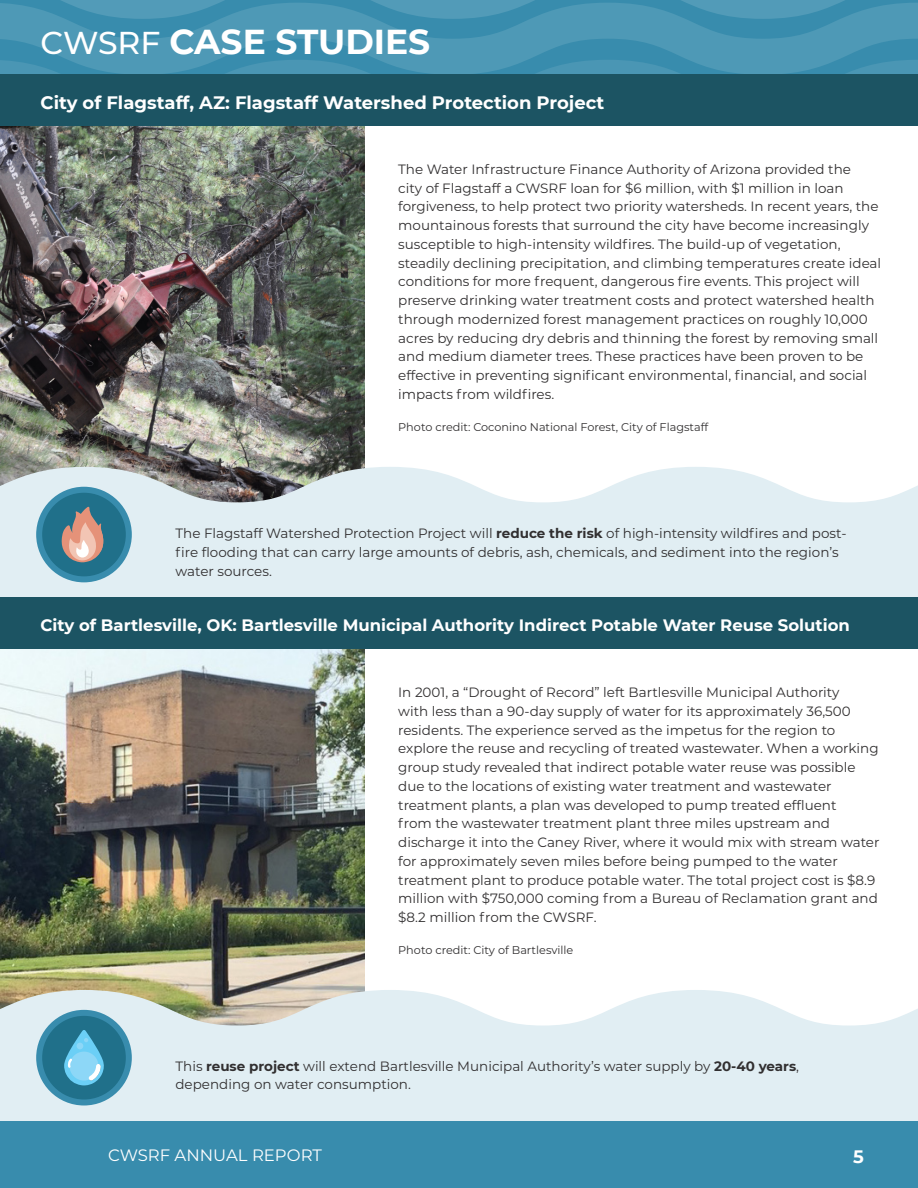
<style>
.page{position:relative;width:918px;height:1188px;background:#fff}
.page>*{position:absolute;margin:0;border:0;box-sizing:border-box;transform-origin:0 0}
.t1{font:700 34.5px "Montserrat";color:#fff}
.t2{font:700 18px "Montserrat";color:#fff}
.t3{font:700 16.5px "Montserrat";color:#fff}
.t4{font:16.5px "Montserrat";color:#fff}
.Case_Study{font:13.5px/18.8px "Montserrat";color:#312f30}
.Case_Study-2{font:11.25px "Montserrat";color:#312f30}
.s1{font-weight:500;font-size:31.5px}
.s2{font-weight:700}
</style>
<div class="page">
<hr style="left:917px;top:648px;width:1px;height:378px;background:#3870b5">
<img style="left:0;top:126px;width:364px;height:341px">
<img style="left:0;top:649px;width:364px;height:341px">
<hr style="left:917px;top:126px;width:1px;height:378px;background:#3870b5">
<svg style="left:104px;top:467px;width:813px;height:37px;fill:#e1eef3"></svg>
<svg style="left:104px;top:990px;width:813px;height:37px;fill:#e1eef3"></svg>
<svg style="left:917px;top:467px;width:1px;height:37px"></svg>
<svg style="left:0;top:0;width:918px;height:3px;background:#4593b2"></svg>
<svg style="left:0;top:3px;width:918px;height:57px;background:#4694b3"></svg>
<svg style="left:0;top:60px;width:918px;height:14px;background:#4593b2"></svg>
<div style="left:0;top:1120px;width:918px;height:68px;background:#388cad"></div>
<div style="left:0;top:74px;width:918px;height:52px;background:#1c5463"></div>
<div style="left:0;top:597px;width:918px;height:52px;background:#1c5463"></div>
<div style="left:0;top:504px;width:918px;height:93px;background:#e1eef3"></div>
<div style="left:0;top:1027px;width:918px;height:93px;background:#e1eef3"></div>
<svg style="left:917px;top:990px;width:1px;height:37px"></svg>
<svg style="left:39px;top:1013px;width:90px;height:89px;background:#23748f"></svg>
<div style="left:36px;top:1010px;width:96px;height:96px;border:6px solid #388cad;border-radius:50%"></div>
<div style="left:39px;top:490px;width:90px;height:89px;background:#20708a;border-radius:50%"></div>
<div style="left:36px;top:487px;width:96px;height:95px;border:6px solid #388cad;border-radius:50%"></div>
<svg style="left:0;top:990px;width:104px;height:95px"></svg>
<svg style="left:0;top:467px;width:104px;height:95px"></svg>
<p class="t1" style="left:40px;top:17px;width:391px"><span class="s1">CWSRF</span> CASE STUDIES</p>
<p class="t2" style="left:40px;top:89px;width:565px">City of Flagstaff, AZ: Flagstaff Watershed Protection Project</p>
<p class="Case_Study" style="left:398px;top:159px;width:484px">The Water Infrastructure Finance Authority of Arizona provided the<br>city of Flagstaff a CWSRF loan for $6 million, with $1 million in loan forgiveness, to help protect two priority watersheds. In recent years, the mountainous forests that surround the city have become increasingly susceptible to high-intensity wildfires. The build-up of vegetation, steadily declining precipitation, and climbing temperatures create ideal conditions for more frequent, dangerous fire events. This project will preserve drinking water treatment costs and protect watershed health through modernized forest management practices on roughly 10,000 acres by reducing dry debris and thinning the forest by removing small and medium diameter trees. These practices have been proven to be effective in preventing significant environmental, financial, and social impacts from wildfires.</p>
<p class="Case_Study-2" style="left:398px;top:419px;width:312px">Photo credit: Coconino National Forest, City of Flagstaff</p>
<p class="Case_Study" style="left:176px;top:524px;width:673px">The Flagstaff Watershed Protection Project will <span class="s2">reduce the risk</span> of high-intensity wildfires and post&shy;fire flooding that can carry large amounts of debris, ash, chemicals, and sediment into the region’s water sources.</p>
<p class="t3" style="left:40px;top:613px;width:811px">City of Bartlesville, OK: Bartlesville Municipal Authority Indirect Potable Water Reuse Solution</p>
<p class="Case_Study" style="left:398px;top:683px;width:483px">In 2001, a “Drought of Record” left Bartlesville Municipal Authority<br>with less than a 90-day supply of water for its approximately 36,500 residents. The experience served as the impetus for the region to explore the reuse and recycling of treated wastewater. When a working group study revealed that indirect potable water reuse was possible due to the locations of existing water treatment and wastewater treatment plants, a plan was developed to pump treated effluent<br>from the wastewater treatment plant three miles upstream and discharge it into the Caney River, where it would mix with stream water for approximately seven miles before being pumped to the water treatment plant to produce potable water. The total project cost is $8.9 million with $750,000 coming from a Bureau of Reclamation grant and $8.2 million from the CWSRF.</p>
<p class="Case_Study-2" style="left:398px;top:943px;width:177px">Photo credit: City of Bartlesville</p>
<p class="Case_Study" style="left:176px;top:1056px;width:625px">This <span class="s2">reuse project</span> will extend Bartlesville Municipal Authority’s water supply by <span class="s2">20-40 years</span>, depending on water consumption.</p>
<p class="t4" style="left:108px;top:1144px;width:215px">CWSRF ANNUAL REPORT</p>
<p class="t2" style="left:853px;top:1143px;width:12px">5</p>
</div>
